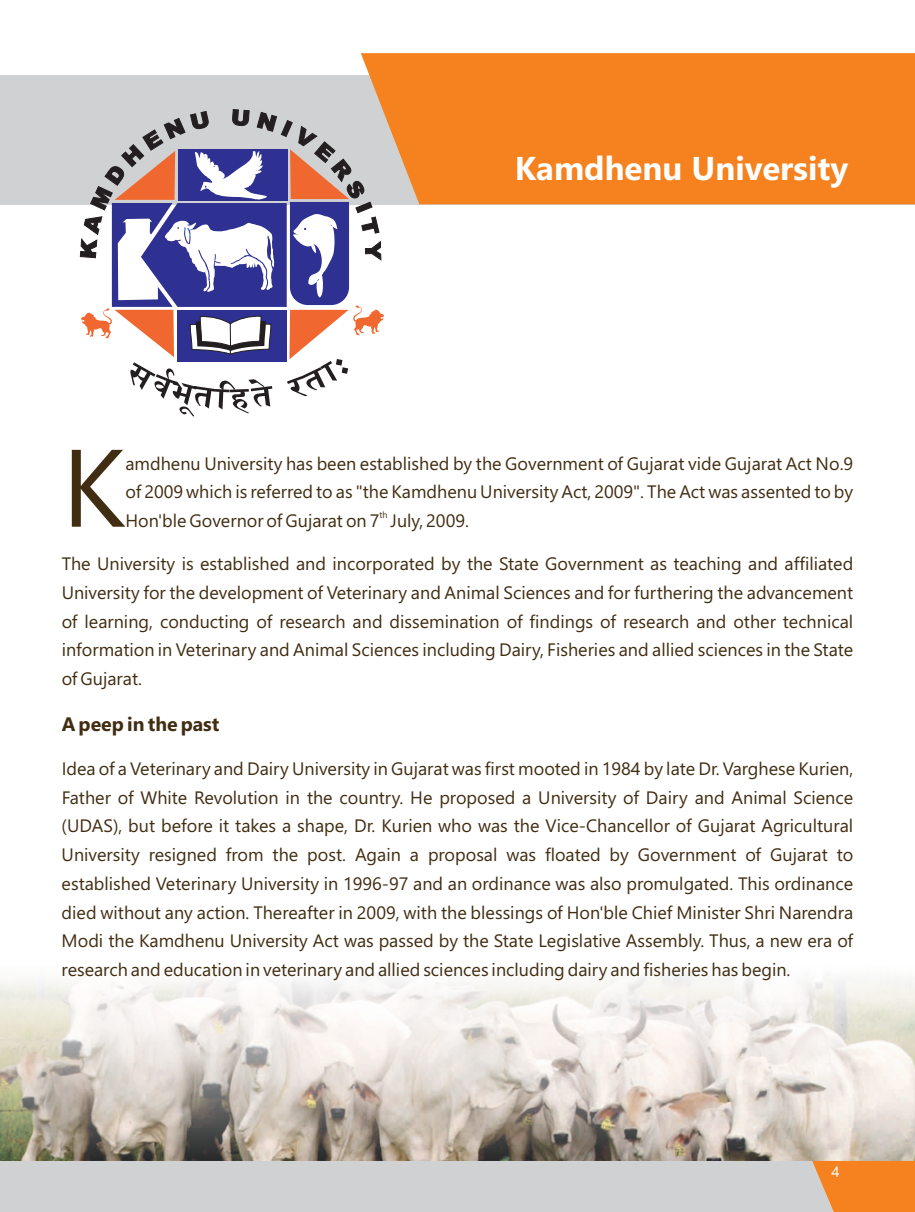
<style>
.page{position:relative;width:915px;height:1212px;background:#fff}
.page>*{position:absolute;margin:0;border:0;box-sizing:border-box;transform-origin:0 0}
.t1{font:109.8px "Segoe UI";color:#412d12}
.t2{font:700 33px "Segoe UI";color:#fff}
.t3{font:700 19.5px "Segoe UI";color:#412d12}
.t4{font:18px/28.8px "Segoe UI";color:#412d12;text-align:justify}
.t5{font:15px "Segoe UI";color:#fff}
.t6{font:9px "Segoe UI";color:#412d12}
</style>
<div class="page">
<img style="left:0;top:974px;width:914px;height:187px">
<div style="left:0;top:75px;width:914px;height:129px;background:#d0d1d2"></div>
<div style="left:361px;top:53px;width:553px;height:151px;background:#f5821f"></div>
<svg style="left:0;top:1161px;width:914px;height:51px;background:#d3c9c0"></svg>
<svg style="left:80px;top:109px;width:301px;height:149px"></svg>
<svg style="left:81px;top:149px;width:303px;height:268px"></svg>
<h2 class="t2" style="left:514px;top:156px;width:335px">Kamdhenu University</h2>
<h1 class="t1" style="left:62px;top:447px;width:65px">K</h1>
<p class="t4" style="left:125px;top:450px;width:729px">amdhenu University has been established by the Government of Gujarat vide Gujarat Act No.9 of 2009 which is referred to as "the Kamdhenu University Act, 2009". The Act was assented to by</p>
<p class="t6" style="left:379px;top:511px;width:10px">th</p>
<p class="t4" style="left:125px;top:508px;width:345px">Hon'ble Governor of Gujarat on 7 July, 2009.</p>
<p class="t4" style="left:62px;top:551px;width:792px">The University is established and incorporated by the State Government as teaching and affiliated University for the development of Veterinary and Animal Sciences and for furthering the advancement of learning, conducting of research and dissemination of findings of research and other technical information in Veterinary and Animal Sciences including Dairy, Fisheries and allied sciences in the State of Gujarat.</p>
<p class="t3" style="left:62px;top:717px;width:159px">A peep in the past</p>
<p class="t4" style="left:62px;top:756px;width:792px">Idea of a Veterinary and Dairy University in Gujarat was first mooted in 1984 by late Dr. Varghese Kurien, Father of White Revolution in the country. He proposed a University of Dairy and Animal Science (UDAS), but before it takes a shape, Dr. Kurien who was the Vice-Chancellor of Gujarat Agricultural University resigned from the post. Again a proposal was floated by Government of Gujarat to established Veterinary University in 1996-97 and an ordinance was also promulgated. This ordinance died without any action. Thereafter in 2009, with the blessings of Hon'ble Chief Minister Shri Narendra Modi the Kamdhenu University Act was passed by the State Legislative Assembly. Thus, a new era of research and education in veterinary and allied sciences including dairy and fisheries has begin.</p>
<p class="t5" style="left:831px;top:1166px;width:10px">4</p>
</div>
